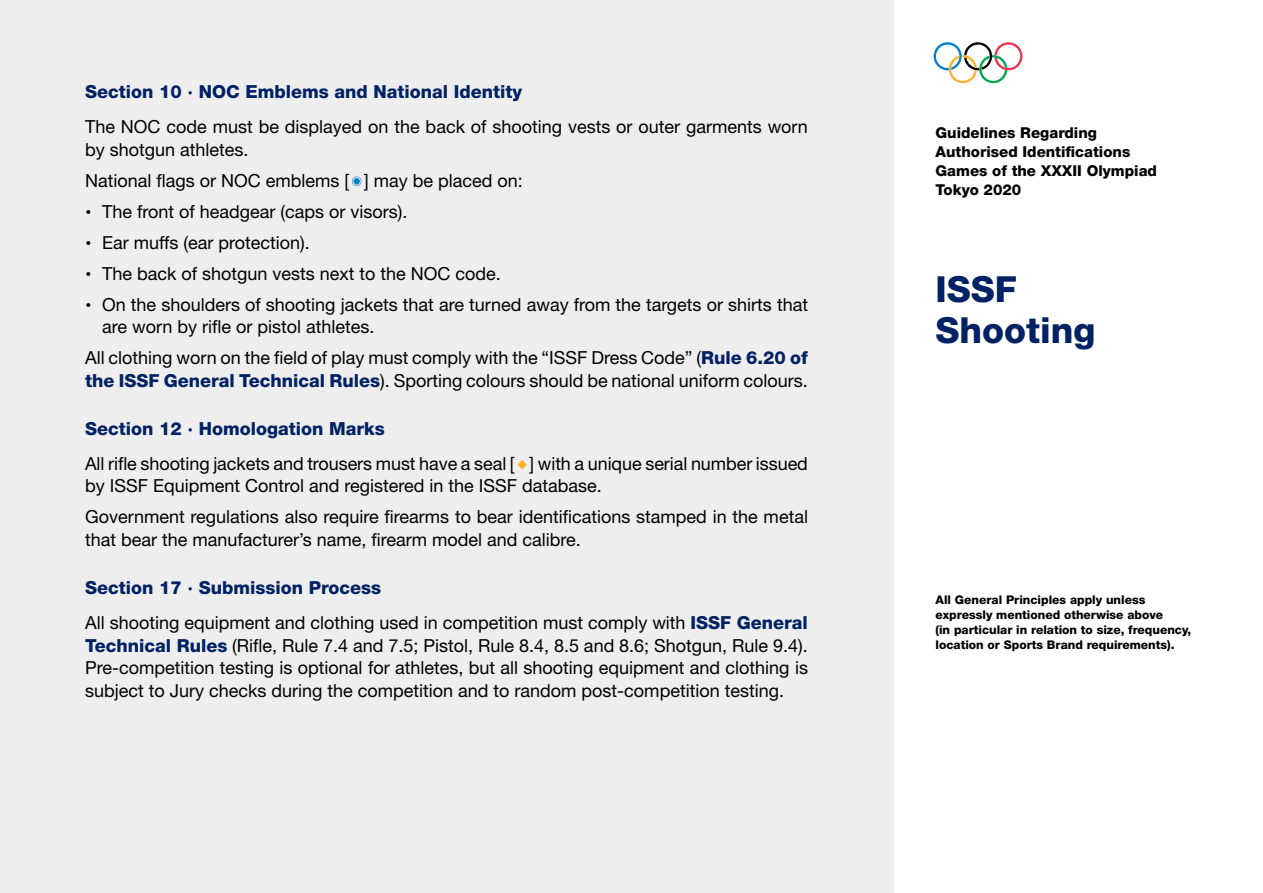
<style>
.page{position:relative;width:1263px;height:893px;background:#fff}
.page>*{position:absolute;margin:0;border:0;box-sizing:border-box;transform-origin:0 0}
.t1{font:800 36px/40.5px "Helvetica Neue LT Std";color:#002163}
.Text{font:18px/22.5px "Helvetica Neue LT Std";color:#000}
.Text_Subtitle{font:800 18px "Helvetica Neue LT Std";color:#002163}
.t2{font:800 15px/18.8px "Helvetica Neue LT Std";color:#000}
.Note{font:800 12px/15px "Helvetica Neue LT Std";color:#000}
.s1{font-weight:800;font-size:21px}
.s2{font-weight:800;color:#002163}
</style>
<div class="page">
<div style="left:0;top:0;width:893px;height:893px;background:#eee"></div>
<svg style="left:934px;top:42px;width:88px;height:41px"></svg>
<svg style="left:352px;top:177px;width:9px;height:9px"></svg>
<svg style="left:517px;top:460px;width:10px;height:9px"></svg>
<p class="Text_Subtitle" style="left:85px;top:81px;width:439px">Section 10 · NOC Emblems and National Identity</p>
<p class="Text" style="left:85px;top:115px;width:724px">The NOC code must be displayed on the back of shooting vests or outer garments worn by shotgun athletes.</p>
<p class="Text" style="left:85px;top:169px;width:439px">National flags or NOC emblems [ ] may be placed on:</p>
<p class="Text" style="left:85px;top:200px;width:324px"><span class="s1">·</span> The front of headgear (caps or visors).</p>
<p class="Text" style="left:85px;top:231px;width:226px"><span class="s1">·</span> Ear muffs (ear protection).</p>
<p class="Text" style="left:85px;top:262px;width:417px"><span class="s1">·</span> The back of shotgun vests next to the NOC code.</p>
<p class="Text" style="left:102px;top:293px;width:707px;text-indent:-17px"><span class="s1">·</span> On the shoulders of shooting jackets that are turned away from the targets or shirts that are worn by rifle or pistol athletes.</p>
<p class="Text" style="left:85px;top:346px;width:724px">All clothing worn on the field of play must comply with the “ISSF Dress Code” (<span class="s2">Rule 6.20 of the ISSF General Technical Rules</span>). Sporting colours should be national uniform colours.</p>
<p class="Text_Subtitle" style="left:85px;top:418px;width:301px">Section 12 · Homologation Marks</p>
<p class="Text" style="left:85px;top:452px;width:724px">All rifle shooting jackets and trousers must have a seal [ ] with a unique serial number issued by ISSF Equipment Control and registered in the ISSF database.</p>
<p class="Text" style="left:85px;top:506px;width:724px">Government regulations also require firearms to bear identifications stamped in the metal that bear the manufacturer’s name, firearm model and calibre.</p>
<p class="Text_Subtitle" style="left:85px;top:577px;width:298px">Section 17 · Submission Process</p>
<p class="Text" style="left:85px;top:611px;width:724px;text-align:justify">All shooting equipment and clothing used in competition must comply with <span class="s2">ISSF General Technical Rules</span> (Rifle, Rule 7.4 and 7.5; Pistol, Rule 8.4, 8.5 and 8.6; Shotgun, Rule 9.4).<br>Pre-competition testing is optional for athletes, but all shooting equipment and clothing is subject to Jury checks during the competition and to random post-competition testing.</p>
<p class="t2" style="left:935px;top:124px;width:223px">Guidelines Regarding<br>Authorised Identifications<br>Games of the XXXII Olympiad<br>Tokyo 2020</p>
<h1 class="t1" style="left:935px;top:269px;width:162px">ISSF<br>Shooting</h1>
<p class="Note" style="left:935px;top:592px;width:257px">All General Principles apply unless expressly mentioned otherwise above<br>(in particular in relation to size, frequency, location or Sports Brand requirements).</p>
</div>
